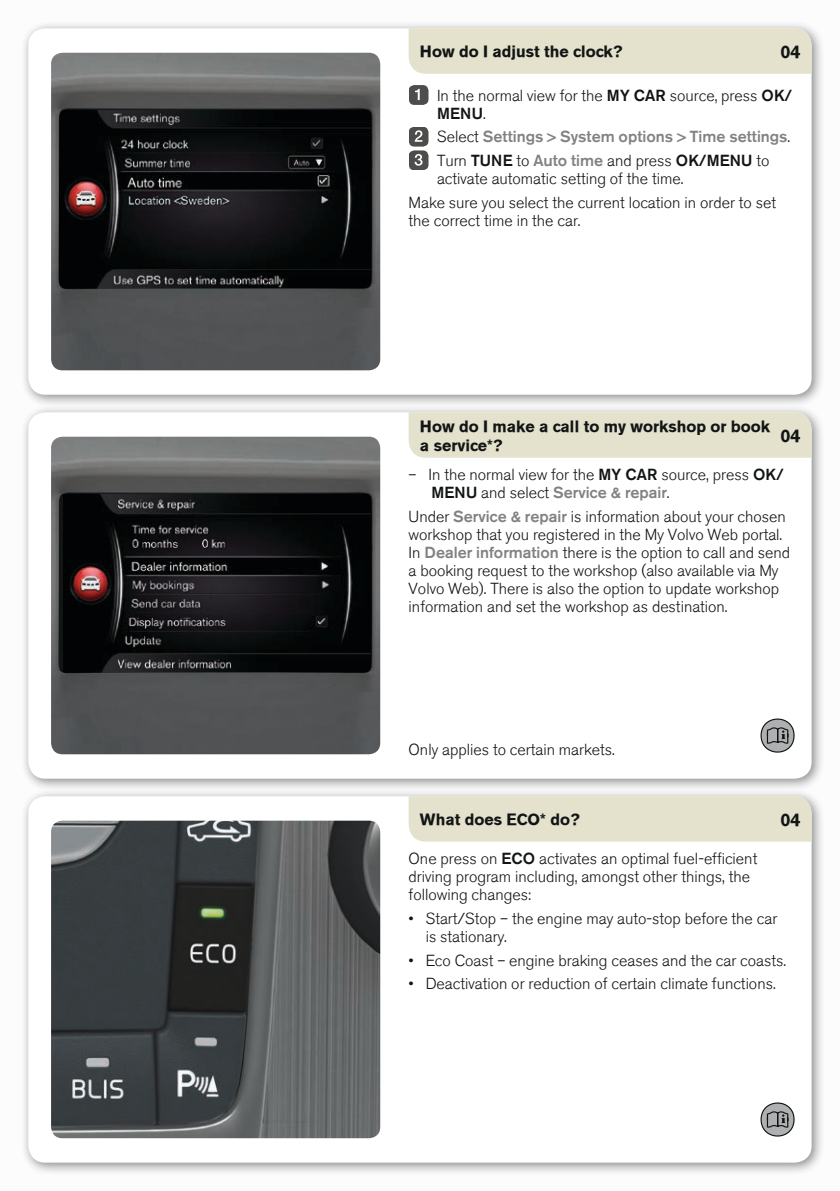
<style>
.page{position:relative;width:840px;height:1191px;background:#fff}
.page>*{position:absolute;margin:0;border:0;box-sizing:border-box;transform-origin:0 0}
.t1{font:700 18px "Volvo Sans";color:#121515}
.t2{font:300 16px/18px "Volvo Sans";color:#121515}
.t3{font:700 16px/19.2px "Volvo Sans";color:#121515}
.t4{font:300 16px/23.6px "Volvo Sans";color:#818282}
.s1{font-style:inherit}
.s2{color:#121515}
.s3{color:#818282}
</style>
<div class="page">
<div style="left:0;top:0;width:839px;height:1191px;background:#f6f6f6"></div>
<div style="left:20px;top:20px;width:804px;height:388px;background:#121515;opacity:.5"></div>
<div style="left:28px;top:28px;width:783px;height:367px;background:#fff;border-radius:17px"></div>
<div style="left:20px;top:404px;width:804px;height:388px;background:#121515;opacity:.5"></div>
<div style="left:28px;top:412px;width:783px;height:366px;background:#fff;border-radius:17px"></div>
<div style="left:20px;top:788px;width:804px;height:388px;background:#121515;opacity:.5"></div>
<div style="left:28px;top:796px;width:783px;height:366px;background:#fff;border-radius:17px"></div>
<div style="left:408px;top:28px;width:403px;height:46px;background:#e4e1cc"></div>
<img style="left:51px;top:53px;width:329px;height:317px">
<hr style="left:67px;top:109px;width:294px;height:1px;background:#121515">
<img style="left:51px;top:437px;width:329px;height:317px">
<hr style="left:67px;top:493px;width:294px;height:1px;background:#121515">
<div style="left:408px;top:412px;width:403px;height:46px;background:#e4e1cc"></div>
<img style="left:51px;top:820px;width:329px;height:318px">
<div style="left:408px;top:796px;width:403px;height:45px;background:#e4e1cc"></div>
<svg style="left:409px;top:85px;width:19px;height:20px"></svg>
<svg style="left:409px;top:127px;width:19px;height:43px"></svg>
<svg style="left:760px;top:718px;width:34px;height:34px"></svg>
<svg style="left:760px;top:1102px;width:34px;height:34px"></svg>
<p class="t3" style="left:420px;top:42px;width:204px">How do I adjust the clock?</p>
<p class="t1" style="left:780px;top:41px;width:22px">04</p>
<p class="t2" style="left:437px;top:86px;width:356px">In the normal view for the <span class="s1">MY CAR</span> source, press <span class="s1">OK/<br>MENU</span>.</p>
<p class="t4" style="left:437px;top:125px;width:354px"><span class="s2">Select</span> Settings &gt; System options &gt; Time settings<span class="s2">.<br>Turn</span> <span class="s2">TUNE</span> <span class="s2">to</span> Auto time <span class="s2">and press</span> <span class="s2">OK/MENU</span> <span class="s2">to</span></p>
<p class="t2" style="left:408px;top:167px;width:369px;line-height:23.6px;text-indent:28px">activate automatic setting of the time.<br>Make sure you select the current location in order to set</p>
<p class="t2" style="left:408px;top:211px;width:173px">the correct time in the car.</p>
<p class="t3" style="left:420px;top:416px;width:351px">How do I make a call to my workshop or book a service*?</p>
<p class="t2" style="left:431px;top:466px;width:353px;text-indent:-23px">– In the normal view for the <span class="s1">MY CAR</span> source, press <span class="s1">OK/<br>MENU</span> and select <span class="s3">Service &amp; repair</span>.</p>
<p class="t2" style="left:408px;top:507px;width:383px">Under <span class="s3">Service &amp; repair</span> is information about your chosen workshop that you registered in the My Volvo Web portal.<br>In <span class="s3">Dealer information</span> there is the option to call and send a booking request to the workshop (also available via My Volvo Web). There is also the option to update workshop information and set the workshop as destination.</p>
<p class="t1" style="left:780px;top:425px;width:22px">04</p>
<p class="t2" style="left:408px;top:740px;width:207px">Only applies to certain markets.</p>
<p class="t3" style="left:420px;top:810px;width:161px">What does ECO* do?</p>
<p class="t1" style="left:780px;top:809px;width:22px">04</p>
<p class="t2" style="left:408px;top:850px;width:350px">One press on <span class="s1">ECO</span> activates an optimal fuel-efficient driving program including, amongst other things, the following changes:</p>
<p class="t2" style="left:425px;top:909px;width:353px;text-indent:-17px">• Start/Stop – the engine may auto-stop before the car is stationary.</p>
<p class="t2" style="left:408px;top:951px;width:379px">• Eco Coast – engine braking ceases and the car coasts.</p>
<p class="t2" style="left:408px;top:975px;width:368px">• Deactivation or reduction of certain climate functions.</p>
</div>
